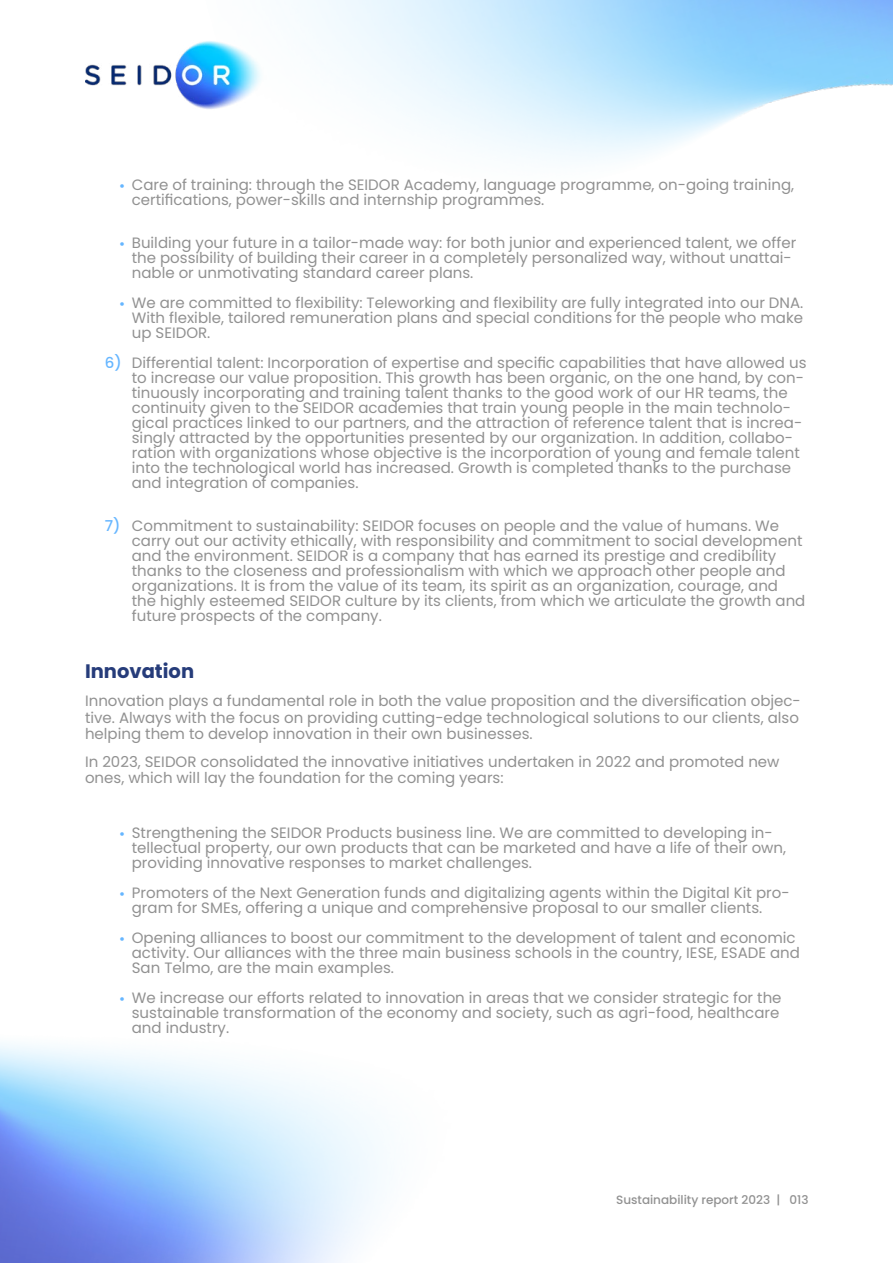
<style>
.page{position:relative;width:893px;height:1263px;background:#fff}
.page>*{position:absolute;margin:0;border:0;box-sizing:border-box;transform-origin:0 0}
.t1{font:700 19.5px "Poppins";color:#263c7a}
.t2{font:15px/15px "Poppins";color:#919191}
.t3{font:500 12px "Poppins";color:#919191}
.s1{font-weight:700;font-size:12px;color:#66b6ff}
.s2{font-weight:500;color:#66b6ff}
</style>
<div class="page">
<img style="left:0;top:1043px;width:380px;height:220px">
<img style="left:85px;top:29px;width:181px;height:81px">
<p class="t2" style="left:132px;top:177px;width:664px;text-indent:-13px"><span class="s1">•</span> Care of training: through the SEIDOR Academy, language programme, on-going training, certifications, power-skills and internship programmes.</p>
<p class="t2" style="left:132px;top:235px;width:666px;text-indent:-13px"><span class="s1">•</span> Building your future in a tailor-made way: for both junior and experienced talent, we offer the possibility of building their career in a completely personalized way, without unattai&shy;nable or unmotivating standard career plans.</p>
<p class="t2" style="left:132px;top:295px;width:673px;text-align:justify;text-indent:-13px"><span class="s1">•</span> We are committed to flexibility: Teleworking and flexibility are fully integrated into our DNA.<br>With flexible, tailored remuneration plans and special conditions for the people who make up SEIDOR.</p>
<p class="t2" style="left:132px;top:355px;width:676px;text-indent:-27px"><span class="s2">6)</span> Differential talent: Incorporation of expertise and specific capabilities that have allowed us to increase our value proposition. This growth has been organic, on the one hand, by con&shy;tinuously incorporating and training talent thanks to the good work of our HR teams, the continuity given to the SEIDOR academies that train young people in the main technolo&shy;gical practices linked to our partners, and the attraction of reference talent that is increa&shy;singly attracted by the opportunities presented by our organization. In addition, collabo&shy;ration with organizations whose objective is the incorporation of young and female talent into the technological world has increased. Growth is completed thanks to the purchase and integration of companies.</p>
<p class="t2" style="left:132px;top:518px;width:675px;text-indent:-27px"><span class="s2">7)</span> Commitment to sustainability: SEIDOR focuses on people and the value of humans. We carry out our activity ethically, with responsibility and commitment to social development and the environment. SEIDOR is a company that has earned its prestige and credibility thanks to the closeness and professionalism with which we approach other people and organizations. It is from the value of its team, its spirit as an organization, courage, and the highly esteemed SEIDOR culture by its clients, from which we articulate the growth and future prospects of the company.</p>
<h1 class="t1" style="left:85px;top:660px;width:111px">Innovation</h1>
<p class="t2" style="left:85px;top:693px;width:717px;line-height:16.2px">Innovation plays a fundamental role in both the value proposition and the diversification objec&shy;tive. Always with the focus on providing cutting-edge technological solutions to our clients, also helping them to develop innovation in their own businesses.</p>
<p class="t2" style="left:85px;top:754px;width:696px;line-height:16.2px">In 2023, SEIDOR consolidated the innovative initiatives undertaken in 2022 and promoted new ones, which will lay the foundation for the coming years:</p>
<p class="t2" style="left:132px;top:826px;width:656px;text-indent:-13px"><span class="s1">•</span> Strengthening the SEIDOR Products business line. We are committed to developing in&shy;tellectual property, our own products that can be marketed and have a life of their own, providing innovative responses to market challenges.</p>
<p class="t2" style="left:132px;top:886px;width:659px;text-indent:-13px"><span class="s1">•</span> Promoters of the Next Generation funds and digitalizing agents within the Digital Kit pro&shy;gram for SMEs, offering a unique and comprehensive proposal to our smaller clients.</p>
<p class="t2" style="left:132px;top:931px;width:670px;text-indent:-13px"><span class="s1">•</span> Opening alliances to boost our commitment to the development of talent and economic activity. Our alliances with the three main business schools in the country, IESE, ESADE and<br>San Telmo, are the main examples.</p>
<p class="t2" style="left:132px;top:991px;width:651px;text-indent:-13px"><span class="s1">•</span> We increase our efforts related to innovation in areas that we consider strategic for the sustainable transformation of the economy and society, such as agri-food, healthcare and industry.</p>
<p class="t3" style="left:616px;top:1193px;width:194px">Sustainability report 2023 | 013</p>
</div>
